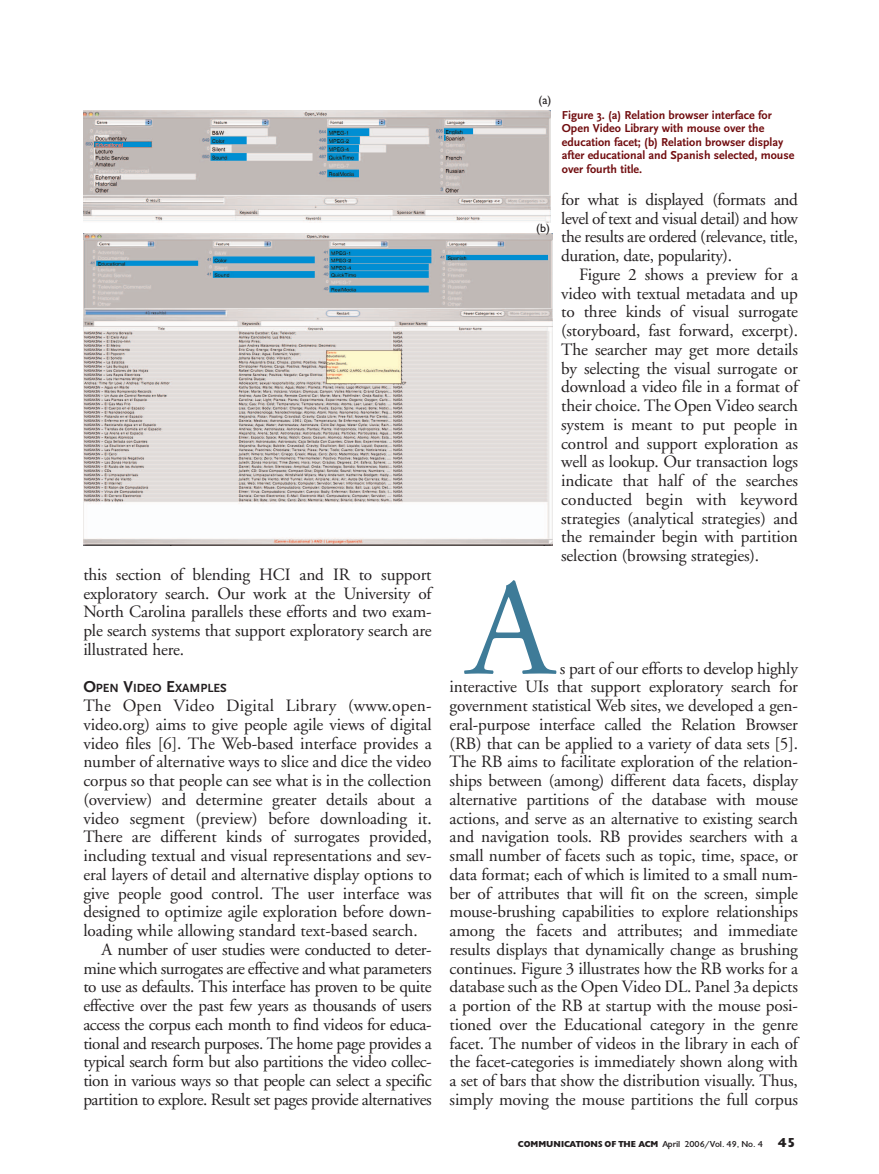
<style>
.page{position:relative;width:879px;height:1174px;background:#fff}
.page>*{position:absolute;margin:0;border:0;box-sizing:border-box;transform-origin:0 0}
.t1{font:138px "Adobe Garamond";color:#3e7b98}
.t2{font:17.25px/18.8px "Adobe Garamond";letter-spacing:-.01em;color:#231f20;text-align:justify}
.t3{font:17.25px "Adobe Garamond";letter-spacing:.015em;color:#231f20}
.t4{font:700 12.3px "Scala Sans";color:#231f20}
.t5{font:700 12px/13.5px "Scala Sans";color:#710d0f}
.t6{font:12px "Gill Sans";color:#231f20}
.t7{font:900 9px "Gill";color:#231f20}
.s1{font-size:16.5px}
.s2{font-weight:400}
.s3{font-size:13.5px}
</style>
<div class="page">
<img style="left:83px;top:110px;width:467px;height:112px">
<img style="left:83px;top:233px;width:469px;height:312px">
<p class="t2" style="left:83px;top:565px;width:350px">this section of blending HCI and IR to support exploratory search. Our work at the University of North Carolina parallels these efforts and two exam&shy;ple search systems that support exploratory search are illustrated here.</p>
<p class="t4" style="left:83px;top:682px;width:145px"><span class="s1">O</span>PEN <span class="s1">V</span>IDEO <span class="s1">E</span>XAMPLES</p>
<p class="t3" style="left:83px;top:696px;width:349px">The Open Video Digital Library (www.open-</p>
<p class="t2" style="left:83px;top:715px;width:349px">video.org) aims to give people agile views of digital</p>
<p class="t2" style="left:83px;top:734px;width:350px">video files [6]. The Web-based interface provides a</p>
<p class="t2" style="left:83px;top:753px;width:349px">number of alternative ways to slice and dice the video</p>
<p class="t2" style="left:83px;top:772px;width:349px">corpus so that people can see what is in the collection</p>
<p class="t2" style="left:83px;top:790px;width:349px">(overview) and determine greater details about a</p>
<p class="t2" style="left:83px;top:809px;width:350px">video segment (preview) before downloading it.</p>
<p class="t2" style="left:83px;top:828px;width:349px">There are different kinds of surrogates provided,</p>
<p class="t2" style="left:83px;top:847px;width:349px">including textual and visual representations and sev-</p>
<p class="t2" style="left:83px;top:865px;width:350px">eral layers of detail and alternative display options to</p>
<p class="t2" style="left:83px;top:884px;width:350px">give people good control. The user interface was</p>
<p class="t2" style="left:83px;top:903px;width:349px">designed to optimize agile exploration before down-</p>
<p class="t2" style="left:83px;top:922px;width:335px">loading while allowing standard text-based search.</p>
<p class="t2" style="left:101px;top:940px;width:332px">A number of user studies were conducted to deter-</p>
<p class="t2" style="left:83px;top:959px;width:349px">mine which surrogates are effective and what parameters</p>
<p class="t2" style="left:83px;top:978px;width:349px">to use as defaults. This interface has proven to be quite</p>
<p class="t2" style="left:83px;top:997px;width:349px">effective over the past few years as thousands of users</p>
<p class="t2" style="left:83px;top:1015px;width:349px">access the corpus each month to find videos for educa-</p>
<p class="t2" style="left:83px;top:1034px;width:350px">tional and research purposes. The home page provides a</p>
<p class="t2" style="left:83px;top:1053px;width:350px">typical search form but also partitions the video collec-</p>
<p class="t2" style="left:83px;top:1072px;width:350px">tion in various ways so that people can select a specific</p>
<p class="t2" style="left:83px;top:1090px;width:350px">partition to explore. Result set pages provide alternatives</p>
<p class="t6" style="left:538px;top:93px;width:14px">(a)</p>
<p class="t6" style="left:536px;top:221px;width:15px">(b)</p>
<p class="t5" style="left:561px;top:108px;width:234px">Figure 3. (a) Relation browser interface for Open Video Library with mouse over the education facet; (b) Relation browser display after educational and Spanish selected, mouse over fourth title.</p>
<p class="t2" style="left:561px;top:190px;width:238px">for what is displayed (formats and level of text and visual detail) and how the results are ordered (relevance, title, duration, date, popularity).</p>
<p class="t2" style="left:561px;top:265px;width:238px;text-indent:18px">Figure 2 shows a preview for a video with textual metadata and up to three kinds of visual surrogate (storyboard, fast forward, excerpt).<br>The searcher may get more details by selecting the visual surrogate or download a video file in a format of their choice. The Open Video search system is meant to put people in control and support exploration as well as lookup. Our transaction logs indicate that half of the searches conducted begin with keyword strategies (analytical strategies) and the remainder begin with partition selection (browsing strategies).</p>
<h1 class="t1" style="left:467px;top:556px;width:87px">A</h1>
<p class="t2" style="left:449px;top:659px;width:350px;text-indent:110px">s part of our efforts to develop highly interactive UIs that support exploratory search for government statistical Web sites, we developed a gen&shy;eral-purpose interface called the Relation Browser (RB) that can be applied to a variety of data sets [5].<br>The RB aims to facilitate exploration of the relation&shy;ships between (among) different data facets, display alternative partitions of the database with mouse actions, and serve as an alternative to existing search and navigation tools. RB provides searchers with a small number of facets such as topic, time, space, or data format; each of which is limited to a small num&shy;ber of attributes that will fit on the screen, simple mouse-brushing capabilities to explore relationships among the facets and attributes; and immediate results displays that dynamically change as brushing continues. Figure 3 illustrates how the RB works for a database such as the Open Video DL. Panel 3a depicts a portion of the RB at startup with the mouse posi&shy;tioned over the Educational category in the genre facet. The number of videos in the library in each of the facet-categories is immediately shown along with a set of bars that show the distribution visually. Thus, simply moving the mouse partitions the full corpus</p>
<p class="t7" style="left:517px;top:1138px;width:279px">COMMUNICATIONS OF THE ACM <span class="s2">April 2006/Vol. 49, No. 4</span> <span class="s3">45</span></p>
</div>
